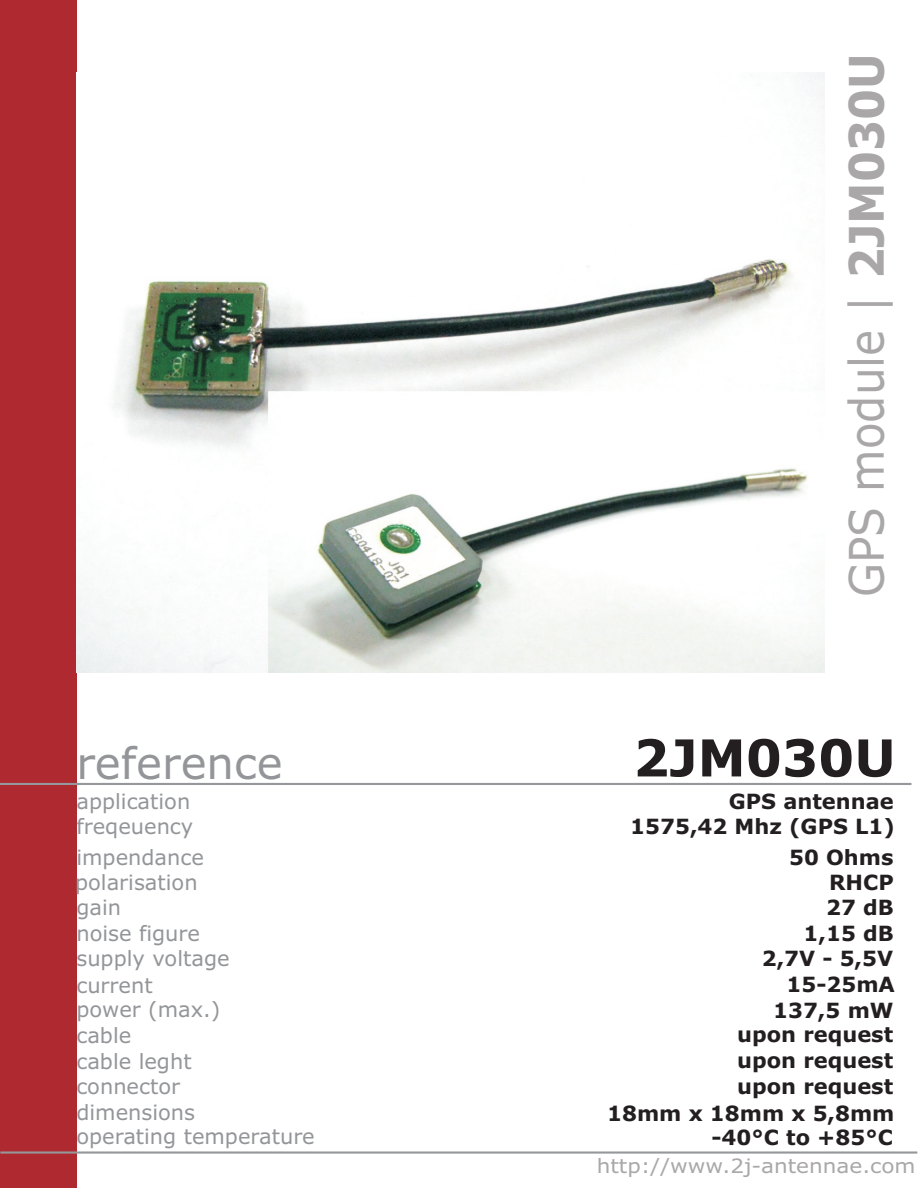
<style>
.page{position:relative;width:918px;height:1188px;background:#fff}
.page>*{position:absolute;margin:0;border:0;box-sizing:border-box;transform-origin:0 0}
.t1{font:700 50.85px "Verdana";color:#231f20}
.t2{font:47.85px "Verdana";color:#a9a7a7;scale:.91 1}
.t3{font:43.5px "Verdana";color:#939598}
.t4{font:21px/30.5px "Verdana";color:#939598}
.t5{font:700 21px/25.5px "Verdana";color:#231f20;text-align:right}
.t6{font:19.8px "Verdana";color:#a9a7a7;scale:1.09 1}
.s1{font-weight:700}
</style>
<div class="page">
<div style="left:0;top:0;width:77px;height:1188px;background:#ae2930"></div>
<hr style="left:0;top:1151px;width:917px;height:3px;background:#95979a">
<hr style="left:0;top:783px;width:911px;height:2px;background:#95979a">
<img style="left:77px;top:72px;width:747px;height:600px">
<h2 class="t2" style="left:847px;top:597px;width:599px;rotate:-90deg">GPS module | <span class="s1">2JM030U</span></h2>
<h3 class="t3" style="left:76px;top:746px;width:208px">reference</h3>
<h1 class="t1" style="left:633px;top:738px;width:264px">2JM030U</h1>
<p class="t4" style="left:76px;top:813px;width:129px">freqeuency impendance</p>
<p class="t4" style="left:75px;top:869px;width:124px">polarisation</p>
<p class="t4" style="left:76px;top:788px;width:115px">application</p>
<p class="t5" style="left:630px;top:790px;width:266px">GPS antennae<br>1575,42 Mhz (GPS L1)</p>
<p class="t5" style="left:762px;top:846px;width:135px">50 Ohms<br>RHCP<br>27 dB<br>1,15 dB<br>2,7V - 5,5V<br>15-25mA<br>137,5 mW</p>
<p class="t4" style="left:76px;top:894px;width:46px">gain</p>
<p class="t4" style="left:76px;top:920px;width:125px">noise figure</p>
<p class="t4" style="left:76px;top:945px;width:155px">supply voltage</p>
<p class="t4" style="left:76px;top:972px;width:78px">current</p>
<p class="t4" style="left:76px;top:996px;width:146px">power (max.)</p>
<p class="t4" style="left:76px;top:1022px;width:56px">cable</p>
<p class="t4" style="left:76px;top:1048px;width:117px">cable leght</p>
<p class="t4" style="left:76px;top:1073px;width:105px">connector</p>
<p class="t4" style="left:76px;top:1099px;width:120px">dimensions</p>
<p class="t4" style="left:76px;top:1123px;width:240px">operating temperature</p>
<p class="t5" style="left:737px;top:1023px;width:158px;text-align:left">upon request upon request</p>
<p class="t5" style="left:607px;top:1103px;width:289px;line-height:24px">18mm x 18mm x 5,8mm -40°C to +85°C</p>
<p class="t5" style="left:737px;top:1075px;width:158px">upon request</p>
<p class="t6" style="left:597px;top:1158px;width:294px">http://www.2j-antennae.com</p>
</div>
